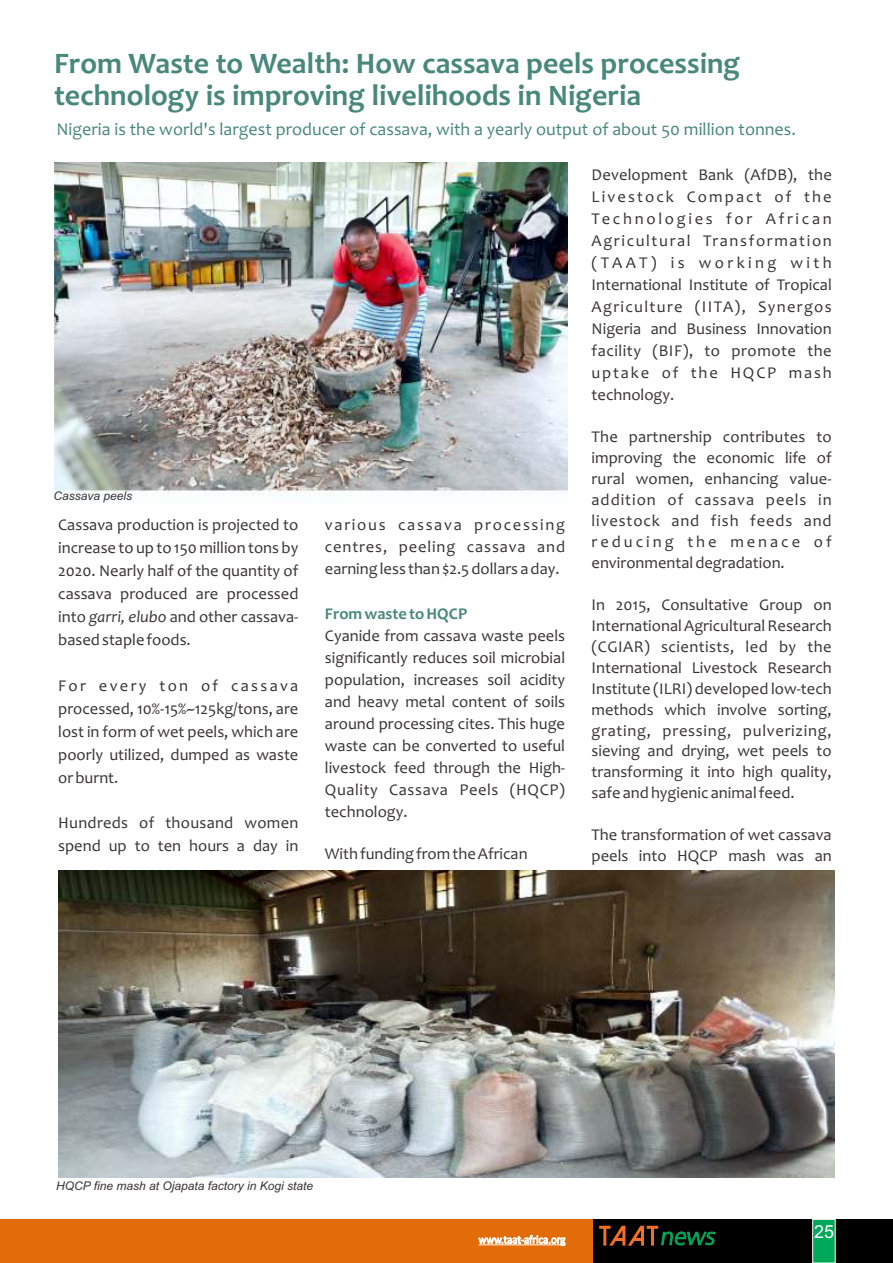
<style>
.page{position:relative;width:893px;height:1263px;background:#fff}
.page>*{position:absolute;margin:0;border:0;box-sizing:border-box;transform-origin:0 0}
.t1{font:700 30px/31.3px "Candara";color:#48887b}
.t2{font:18px "Candara";color:#48887b}
.t3{font:18px "Arial";color:#fefefe}
.t4{font:16.5px/22px "Candara";color:#373435;text-align:justify}
.t5{font:700 16.5px "Candara";color:#48887b}
.t6{font:italic 12px "Arial";color:#373435}
.s1{font-style:italic}
</style>
<div class="page">
<img style="left:55px;top:162px;width:512px;height:335px">
<img style="left:58px;top:871px;width:776px;height:307px">
<div style="left:593px;top:1219px;width:300px;height:44px;background:#000"></div>
<div style="left:1px;top:1219px;width:592px;height:44px;background:#e36c0a"></div>
<svg style="left:599px;top:1226px;width:116px;height:20px"></svg>
<svg style="left:479px;top:1235px;width:86px;height:11px"></svg>
<svg style="left:812px;top:1219px;width:24px;height:44px"></svg>
<h1 class="t1" style="left:54px;top:51px;width:688px">From Waste to Wealth: How cassava peels processing technology is improving livelihoods in Nigeria</h1>
<p class="t2" style="left:56px;top:122px;width:741px">Nigeria is the world's largest producer of cassava, with a yearly output of about 50 million tonnes.</p>
<p class="t4" style="left:592px;top:165px;width:242px">Development Bank (AfDB), the Livestock Compact of the Technologies for African Agricultural Transformation (TAAT) is working with International Institute of Tropical Agriculture (IITA), Synergos Nigeria and Business Innovation facility (BIF), to promote the uptake of the HQCP mash technology.</p>
<p class="t4" style="left:592px;top:428px;width:242px;line-height:21px">The partnership contributes to improving the economic life of rural women, enhancing value&shy;addition of cassava peels in livestock and fish feeds and reducing the menace of environmental degradation.</p>
<p class="t4" style="left:592px;top:596px;width:242px;line-height:21px">In 2015, Consultative Group on International Agricultural Research (CGIAR) scientists, led by the International Livestock Research Institute (ILRI) developed low-tech methods which involve sorting, grating, pressing, pulverizing, sieving and drying, wet peels to transforming it into high quality, safe and hygienic animal feed.</p>
<p class="t4" style="left:592px;top:826px;width:242px;line-height:21px">The transformation of wet cassava peels into HQCP mash was an</p>
<p class="t6" style="left:53px;top:491px;width:80px">Cassava peels</p>
<p class="t4" style="left:58px;top:515px;width:242px;line-height:23px">Cassava production is projected to increase to up to 150 million tons by 2020. Nearly half of the quantity of cassava produced are processed into <span class="s1">garri, elubo</span> and other cassava&shy;based staple foods.</p>
<p class="t4" style="left:58px;top:676px;width:242px;line-height:23px">For every ton of cassava processed, 10%-15%~125kg/tons, are lost in form of wet peels, which are poorly utilized, dumped as waste or burnt.</p>
<p class="t4" style="left:58px;top:813px;width:242px;line-height:23px">Hundreds of thousand women spend up to ten hours a day in</p>
<p class="t4" style="left:325px;top:516px;width:242px">various cassava processing centres, peeling cassava and earning less than $2.5 dollars a day.</p>
<p class="t5" style="left:325px;top:607px;width:144px">From waste to HQCP</p>
<p class="t4" style="left:325px;top:626px;width:242px">Cyanide from cassava waste peels significantly reduces soil microbial population, increases soil acidity and heavy metal content of soils around processing cites. This huge waste can be converted to useful livestock feed through the High-Quality Cassava Peels (HQCP) technology.</p>
<p class="t4" style="left:325px;top:844px;width:204px">With funding from the African</p>
<p class="t6" style="left:56px;top:1181px;width:259px">HQCP fine mash at Ojapata factory in Kogi state</p>
<p class="t3" style="left:814px;top:1225px;width:22px">25</p>
</div>
